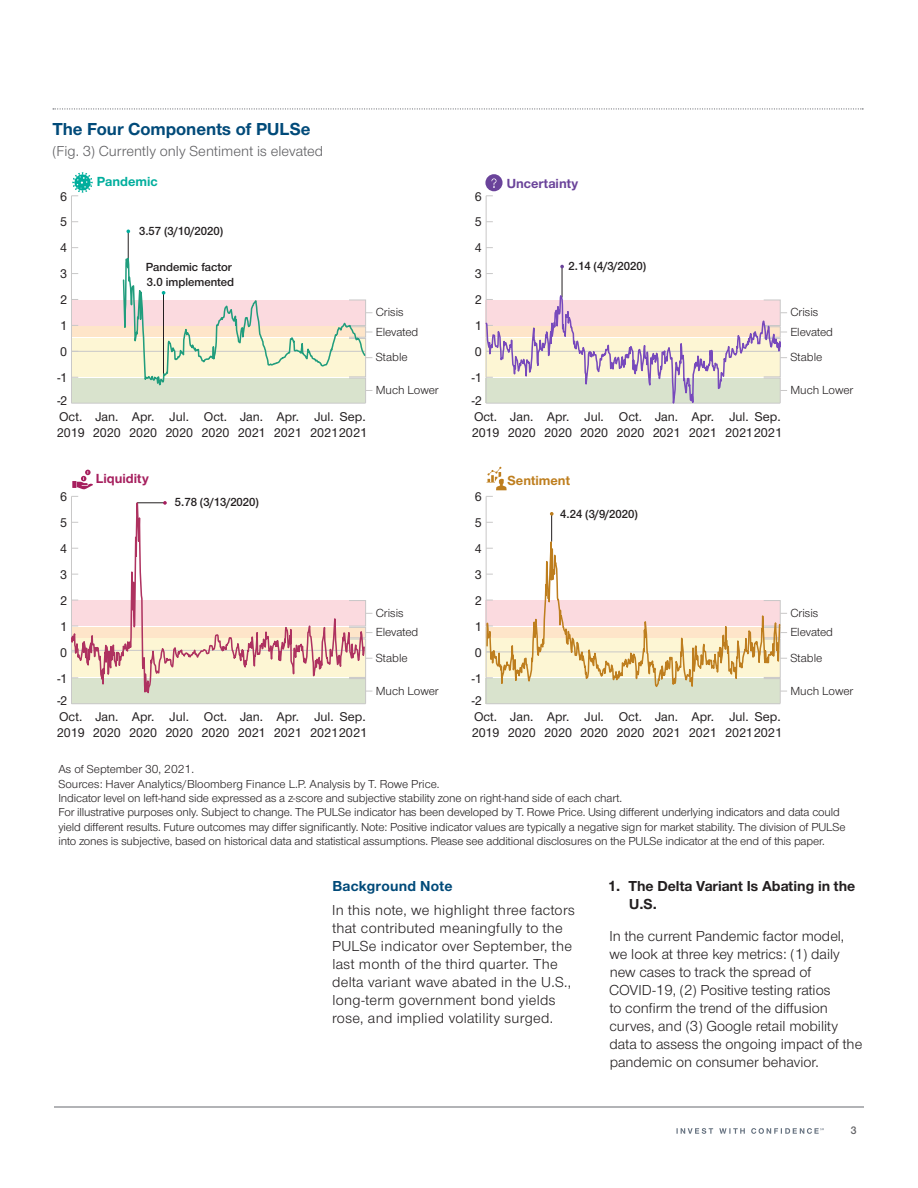
<style>
.page{position:relative;width:918px;height:1188px;background:#fff}
.page>*{position:absolute;margin:0;border:0;box-sizing:border-box;transform-origin:0 0}
.t1{font:700 18px "Nimbus Sans Novus";color:#004a79}
.t2{font:15px/18px "Nimbus Sans Novus";letter-spacing:.005em;color:#231f20}
.t3{font:15px "Nimbus Sans Novus";letter-spacing:.005em;color:#5f5f62}
.t4{font:700 15px/18px "Nimbus Sans Novus";color:#231f20}
.t5{font:700 15px "Nimbus Sans Novus";letter-spacing:.015em;color:#004a79}
.t6{font:700 13.65px "Nimbus Sans Novus";color:#6a439a}
.t7{font:700 13.65px "Nimbus Sans Novus";color:#a61f5e}
.t8{font:700 13.65px "Nimbus Sans Novus";color:#be7e1e}
.t9{font:700 13.65px "Nimbus Sans Novus";color:#00ae9d}
.t10{font:500 13.05px/15.8px "Nimbus Sans Novus";color:#231f20}
.t11{font:12.15px "Nimbus Sans Novus";color:#231f20}
.t12{font:600 12.15px/14.5px "Nimbus Sans Novus";color:#231f20}
.t13{font:12px/14.4px "Nimbus Sans Novus";letter-spacing:-.01em;color:#231f20}
.t14{font:600 11.25px "Nimbus Sans Novus";color:#5f5f62}
</style>
<div class="page">
<hr style="left:54px;top:1107px;width:810px;height:1px;background:#67696f">
<svg style="left:53px;top:108px;width:810px;height:2px"></svg>
<div style="left:71px;top:338px;width:295px;height:39px;background:#fdf6d4"></div>
<div style="left:71px;top:378px;width:295px;height:25px;background:#d9e3cd"></div>
<div style="left:71px;top:300px;width:295px;height:25px;background:#fbdadf"></div>
<div style="left:71px;top:327px;width:295px;height:10px;background:#fee5c9"></div>
<hr style="left:71px;top:351px;width:295px;height:1px;background:#c9c8c8">
<hr style="left:71px;top:196px;width:1px;height:207px;background:#c9c8c8">
<hr style="left:71px;top:403px;width:295px;height:1px;background:#c9c8c8">
<hr style="left:486px;top:196px;width:1px;height:207px;background:#c9c8c8">
<hr style="left:562px;top:267px;width:1px;height:30px;background:#231f20">
<svg style="left:560px;top:265px;width:4px;height:3px"></svg>
<svg style="left:71px;top:172px;width:22px;height:24px"></svg>
<svg style="left:485px;top:174px;width:18px;height:22px"></svg>
<svg style="left:366px;top:690px;width:6px;height:2px"></svg>
<svg style="left:781px;top:690px;width:6px;height:2px"></svg>
<svg style="left:122px;top:230px;width:250px;height:174px"></svg>
<svg style="left:485px;top:283px;width:297px;height:121px"></svg>
<svg style="left:71px;top:469px;width:295px;height:236px"></svg>
<svg style="left:486px;top:466px;width:295px;height:239px"></svg>
<svg style="left:677px;top:1128px;width:147px;height:6px"></svg>
<h1 class="t1" style="left:52px;top:117px;width:260px">The Four Components of PULSe</h1>
<p class="t3" style="left:52px;top:141px;width:272px">(Fig. 3) Currently only Sentiment is elevated</p>
<p class="t10" style="left:60px;top:188px;width:8px">6</p>
<p class="t9" style="left:97px;top:173px;width:62px">Pandemic</p>
<p class="t6" style="left:507px;top:174px;width:73px">Uncertainty</p>
<p class="t10" style="left:475px;top:188px;width:8px">6</p>
<p class="t10" style="left:60px;top:214px;width:8px">5</p>
<p class="t10" style="left:60px;top:240px;width:8px">4</p>
<p class="t10" style="left:60px;top:266px;width:8px">3</p>
<p class="t10" style="left:475px;top:214px;width:8px">5</p>
<p class="t12" style="left:139px;top:223px;width:85px">3.57 (3/10/2020)</p>
<p class="t12" style="left:146px;top:259px;width:90px">Pandemic factor<br>3.0 implemented</p>
<p class="t12" style="left:569px;top:258px;width:79px">2.14 (4/3/2020)</p>
<p class="t10" style="left:475px;top:240px;width:8px">4</p>
<p class="t10" style="left:475px;top:266px;width:8px">3</p>
<p class="t10" style="left:60px;top:291px;width:8px">2</p>
<p class="t10" style="left:475px;top:291px;width:8px">2</p>
<p class="t10" style="left:60px;top:317px;width:8px">1</p>
<p class="t10" style="left:60px;top:343px;width:8px">0</p>
<p class="t10" style="left:57px;top:369px;width:11px">-1</p>
<p class="t10" style="left:57px;top:392px;width:11px">-2</p>
<p class="t11" style="left:376px;top:304px;width:29px">Crisis</p>
<p class="t11" style="left:376px;top:349px;width:34px">Stable</p>
<p class="t11" style="left:376px;top:382px;width:65px">Much Lower</p>
<p class="t11" style="left:376px;top:324px;width:44px">Elevated</p>
<p class="t10" style="left:475px;top:317px;width:8px">1</p>
<p class="t10" style="left:475px;top:343px;width:8px">0</p>
<p class="t10" style="left:472px;top:369px;width:11px">-1</p>
<p class="t10" style="left:472px;top:392px;width:11px">-2</p>
<p class="t10" style="left:57px;top:408px;width:29px">Oct.<br>2019</p>
<p class="t10" style="left:93px;top:408px;width:29px">Jan.<br>2020</p>
<p class="t10" style="left:129px;top:408px;width:29px">Apr.<br>2020</p>
<p class="t10" style="left:165px;top:408px;width:29px;text-align:center">Jul.<br>2020</p>
<p class="t10" style="left:202px;top:408px;width:29px">Oct.<br>2020</p>
<p class="t10" style="left:274px;top:408px;width:29px">Apr.<br>2021</p>
<p class="t10" style="left:238px;top:408px;width:29px">Jan.<br>2021</p>
<p class="t10" style="left:338px;top:409px;width:30px;rotate:-1deg">Sep.<br>2021</p>
<p class="t10" style="left:310px;top:408px;width:29px;text-align:center">Jul.<br>2021</p>
<p class="t10" style="left:472px;top:408px;width:29px">Oct.<br>2019</p>
<p class="t10" style="left:508px;top:408px;width:29px">Jan.<br>2020</p>
<p class="t10" style="left:544px;top:408px;width:29px">Apr.<br>2020</p>
<p class="t10" style="left:580px;top:408px;width:29px;text-align:center">Jul.<br>2020</p>
<p class="t10" style="left:616px;top:408px;width:29px">Oct.<br>2020</p>
<p class="t10" style="left:689px;top:408px;width:29px">Apr.<br>2021</p>
<p class="t10" style="left:653px;top:408px;width:29px">Jan.<br>2021</p>
<p class="t10" style="left:753px;top:409px;width:30px;rotate:-1deg">Sep.<br>2021</p>
<p class="t10" style="left:725px;top:408px;width:29px;text-align:center">Jul.<br>2021</p>
<p class="t11" style="left:790px;top:304px;width:29px">Crisis</p>
<p class="t11" style="left:790px;top:349px;width:34px">Stable</p>
<p class="t11" style="left:790px;top:382px;width:65px">Much Lower</p>
<p class="t11" style="left:790px;top:324px;width:44px">Elevated</p>
<p class="t10" style="left:60px;top:488px;width:8px">6</p>
<p class="t10" style="left:60px;top:514px;width:8px">5</p>
<p class="t7" style="left:96px;top:470px;width:54px">Liquidity</p>
<p class="t8" style="left:508px;top:471px;width:64px">Sentiment</p>
<p class="t12" style="left:175px;top:494px;width:85px">5.78 (3/13/2020)</p>
<p class="t12" style="left:560px;top:506px;width:79px">4.24 (3/9/2020)</p>
<p class="t10" style="left:475px;top:488px;width:8px">6</p>
<p class="t10" style="left:475px;top:514px;width:8px">5</p>
<p class="t10" style="left:60px;top:540px;width:8px">4</p>
<p class="t10" style="left:475px;top:540px;width:8px">4</p>
<p class="t10" style="left:60px;top:566px;width:8px">3</p>
<p class="t10" style="left:475px;top:566px;width:8px">3</p>
<p class="t10" style="left:60px;top:592px;width:8px">2</p>
<p class="t10" style="left:475px;top:592px;width:8px">2</p>
<p class="t10" style="left:60px;top:618px;width:8px">1</p>
<p class="t10" style="left:60px;top:644px;width:8px">0</p>
<p class="t10" style="left:57px;top:670px;width:11px">-1</p>
<p class="t10" style="left:57px;top:693px;width:11px">-2</p>
<p class="t11" style="left:376px;top:605px;width:29px">Crisis</p>
<p class="t11" style="left:376px;top:650px;width:34px">Stable</p>
<p class="t11" style="left:376px;top:683px;width:65px">Much Lower</p>
<p class="t11" style="left:376px;top:624px;width:44px">Elevated</p>
<p class="t10" style="left:475px;top:618px;width:8px">1</p>
<p class="t10" style="left:475px;top:644px;width:8px">0</p>
<p class="t10" style="left:472px;top:670px;width:11px">-1</p>
<p class="t10" style="left:472px;top:693px;width:11px">-2</p>
<p class="t10" style="left:57px;top:708px;width:29px">Oct.<br>2019</p>
<p class="t10" style="left:93px;top:708px;width:29px">Jan.<br>2020</p>
<p class="t10" style="left:129px;top:708px;width:29px">Apr.<br>2020</p>
<p class="t10" style="left:165px;top:708px;width:29px;text-align:center">Jul.<br>2020</p>
<p class="t10" style="left:202px;top:708px;width:29px">Oct.<br>2020</p>
<p class="t10" style="left:274px;top:708px;width:29px">Apr.<br>2021</p>
<p class="t10" style="left:238px;top:708px;width:29px">Jan.<br>2021</p>
<p class="t10" style="left:338px;top:709px;width:30px;rotate:-1deg">Sep.<br>2021</p>
<p class="t10" style="left:310px;top:708px;width:29px;text-align:center">Jul.<br>2021</p>
<p class="t10" style="left:472px;top:708px;width:29px">Oct.<br>2019</p>
<p class="t10" style="left:508px;top:708px;width:29px">Jan.<br>2020</p>
<p class="t10" style="left:544px;top:708px;width:29px">Apr.<br>2020</p>
<p class="t10" style="left:580px;top:708px;width:29px;text-align:center">Jul.<br>2020</p>
<p class="t10" style="left:653px;top:708px;width:29px">Jan.<br>2021</p>
<p class="t10" style="left:753px;top:709px;width:30px;rotate:-1deg">Sep.<br>2021</p>
<p class="t10" style="left:616px;top:708px;width:29px">Oct.<br>2020</p>
<p class="t10" style="left:689px;top:708px;width:29px">Apr.<br>2021</p>
<p class="t10" style="left:725px;top:708px;width:29px;text-align:center">Jul.<br>2021</p>
<p class="t11" style="left:790px;top:605px;width:29px">Crisis</p>
<p class="t11" style="left:790px;top:650px;width:34px">Stable</p>
<p class="t11" style="left:790px;top:683px;width:65px">Much Lower</p>
<p class="t11" style="left:790px;top:624px;width:44px">Elevated</p>
<p class="t13" style="left:58px;top:762px;width:789px">As of September 30, 2021.<br>Sources: Haver Analytics/Bloomberg Finance L.P. Analysis by T. Rowe Price.<br>Indicator level on left‑hand side expressed as a z‑score and subjective stability zone on right‑hand side of each chart.<br>For illustrative purposes only. Subject to change. The PULSe indicator has been developed by T. Rowe Price. Using different underlying indicators and data could yield different results. Future outcomes may differ significantly. Note: Positive indicator values are typically a negative sign for market stability. The division of PULSe into zones is subjective, based on historical data and statistical assumptions. Please see additional disclosures on the PULSe indicator at the end of this paper.</p>
<p class="t5" style="left:332px;top:876px;width:122px">Background Note</p>
<p class="t2" style="left:332px;top:901px;width:244px">In this note, we highlight three factors that contributed meaningfully to the PULSe indicator over September, the last month of the third quarter. The delta variant wave abated in the U.S., long‑term government bond yields rose, and implied volatility surged.</p>
<p class="t4" style="left:629px;top:877px;width:228px;text-indent:-22px">1. The Delta Variant Is Abating in the<br>U.S.</p>
<p class="t2" style="left:609px;top:926px;width:255px">In the current Pandemic factor model, we look at three key metrics: (1) daily new cases to track the spread of COVID-19, (2) Positive testing ratios<br>to confirm the trend of the diffusion curves, and (3) Google retail mobility data to assess the ongoing impact of the pandemic on consumer behavior.</p>
<p class="t14" style="left:851px;top:1123px;width:7px">3</p>
</div>
